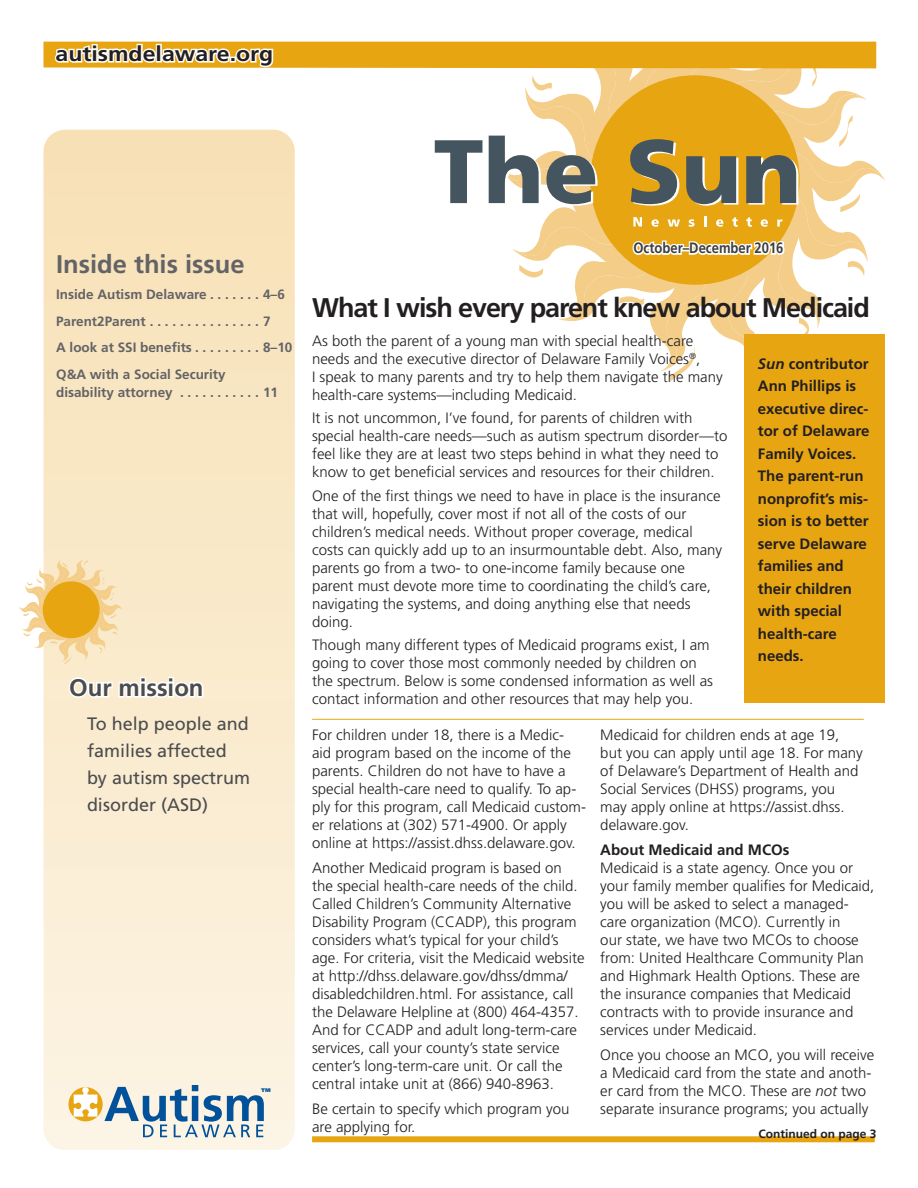
<style>
.page{position:relative;width:918px;height:1188px;background:#fff}
.page>*{position:absolute;margin:0;border:0;box-sizing:border-box;transform-origin:0 0}
.t1{font:700 27px "Frutiger";letter-spacing:-.04em;color:#231f20}
.t2{font:700 25.5px "Frutiger";color:#636366}
.t3{font:700 24px "Frutiger";color:#4b4c4d}
.t4{font:700 21px "Frutiger";color:#231f20;scale:1.1 1}
.t5{font:18px/27px "Frutiger";color:#4b4c4d}
.Directory_Bold_names{font:300 15px/18px "Frutiger";color:#231f20}
.t6{font:700 15px/22.5px "Frutiger";color:#231f20}
.t7{font:700 15px "Frutiger";color:#3e3e3f;scale:.87 1}
.body{font:700 13.5px/18px "Frutiger";color:#636366}
.t8{font:700 13.5px "Frutiger";color:#57585a}
.t9{font:700 12px "Frutiger";color:#231f20}
.t10{font:900 5.25px "Frutiger";color:#01529a}
.s1{font-style:italic}
.s2{font-weight:700}
</style>
<div class="page">
<svg style="left:44px;top:381px;width:251px;height:769px;background:#faecd1"></svg>
<svg style="left:68px;top:1087px;width:35px;height:34px"></svg>
<svg style="left:74px;top:1087px;width:23px;height:30px"></svg>
<svg style="left:104px;top:1085px;width:160px;height:52px;background:#abbfcb"></svg>
<svg style="left:19px;top:559px;width:104px;height:105px"></svg>
<svg style="left:67px;top:676px;width:138px;height:59px"></svg>
<svg style="left:43px;top:41px;width:842px;height:340px"></svg>
<div style="left:744px;top:335px;width:141px;height:368px;background:#e7a512"></div>
<hr style="left:312px;top:719px;width:552px;height:1px;background:#e7a512">
<div style="left:312px;top:1136px;width:563px;height:6px;background:#e7a512"></div>
<h3 class="t4" style="left:56px;top:41px;width:200px">autismdelaware.org</h3>
<p class="t2" style="left:56px;top:249px;width:190px">Inside this issue</p>
<p class="body" style="left:56px;top:286px;width:230px">Inside Autism Delaware . . . . . . . 4–6</p>
<p class="body" style="left:56px;top:312px;width:216px">Parent2Parent . . . . . . . . . . . . . . . 7</p>
<p class="body" style="left:56px;top:339px;width:238px">A look at SSI benefits . . . . . . . . . 8–10</p>
<p class="body" style="left:56px;top:365px;width:224px">Q&amp;A with a Social Security disability attorney . . . . . . . . . . . 11</p>
<p class="t3" style="left:69px;top:674px;width:136px">Our mission</p>
<p class="t5" style="left:87px;top:710px;width:165px">To help people and families affected by autism spectrum disorder (ASD)</p>
<p class="t10" style="left:261px;top:1087px;width:11px">TM</p>
<p class="t8" style="left:633px;top:237px;width:157px">October–December 2012</p>
<p class="t7" style="left:633px;top:239px;width:174px">October–December 2016</p>
<p class="t1" style="left:312px;top:292px;width:559px">What I wish every parent knew about Medicaid</p>
<p class="Directory_Bold_names" style="left:312px;top:332px;width:412px">As both the parent of a young man with special health-care needs and the executive director of Delaware Family Voices<sup>®</sup>,<br>I speak to many parents and try to help them navigate the many health-care systems—including Medicaid.</p>
<p class="Directory_Bold_names" style="left:312px;top:409px;width:417px">It is not uncommon, I’ve found, for parents of children with special health-care needs—such as autism spectrum disorder—to feel like they are at least two steps behind in what they need to know to get beneficial services and resources for their children.</p>
<p class="Directory_Bold_names" style="left:312px;top:487px;width:412px">One of the first things we need to have in place is the insurance that will, hopefully, cover most if not all of the costs of our children’s medical needs. Without proper coverage, medical costs can quickly add up to an insurmountable debt. Also, many parents go from a two- to one-income family because one parent must devote more time to coordinating the child’s care, navigating the systems, and doing anything else that needs doing.</p>
<p class="Directory_Bold_names" style="left:312px;top:636px;width:402px">Though many different types of Medicaid programs exist, I am going to cover those most commonly needed by children on the spectrum. Below is some condensed information as well as contact information and other resources that may help you.</p>
<p class="Directory_Bold_names" style="left:312px;top:726px;width:275px">For children under 18, there is a Medic&shy;aid program based on the income of the parents. Children do not have to have a special health-care need to qualify. To ap&shy;ply for this program, call Medicaid custom&shy;er relations at (302) 571-4900. Or apply online at https://assist.dhss.delaware.gov.</p>
<p class="Directory_Bold_names" style="left:312px;top:859px;width:274px">Another Medicaid program is based on the special health-care needs of the child.<br>Called Children’s Community Alternative Disability Program (CCADP), this program considers what’s typical for your child’s age. For criteria, visit the Medicaid website at http://dhss.delaware.gov/dhss/dmma/ disabledchildren.html. For assistance, call the Delaware Helpline at (800) 464-4357.<br>And for CCADP and adult long-term-care services, call your county’s state service center’s long-term-care unit. Or call the central intake unit at (866) 940-8963.</p>
<p class="Directory_Bold_names" style="left:312px;top:1100px;width:259px">Be certain to specify which program you are applying for.</p>
<p class="t6" style="left:758px;top:352px;width:113px"><span class="s1">Sun</span> contributor<br>Ann Phillips is executive direc&shy;tor of Delaware<br>Family Voices.<br>The parent-run nonprofit’s mis&shy;sion is to better serve Delaware families and their children with special health-care needs.</p>
<p class="Directory_Bold_names" style="left:600px;top:726px;width:264px">Medicaid for children ends at age 19, but you can apply until age 18. For many of Delaware’s Department of Health and Social Services (DHSS) programs, you may apply online at https://assist.dhss. delaware.gov.</p>
<p class="Directory_Bold_names" style="left:600px;top:841px;width:276px"><span class="s2">About Medicaid and MCOs<br></span>Medicaid is a state agency. Once you or your family member qualifies for Medicaid, you will be asked to select a managed&shy;care organization (MCO). Currently in<br>our state, we have two MCOs to choose from: United Healthcare Community Plan and Highmark Health Options. These are the insurance companies that Medicaid contracts with to provide insurance and services under Medicaid.</p>
<p class="Directory_Bold_names" style="left:600px;top:1046px;width:275px">Once you choose an MCO, you will receive a Medicaid card from the state and anoth&shy;er card from the MCO. These are <span class="s1">not</span> two separate insurance programs; you actually</p>
<p class="t9" style="left:759px;top:1127px;width:120px">Continued on page 3</p>
</div>
